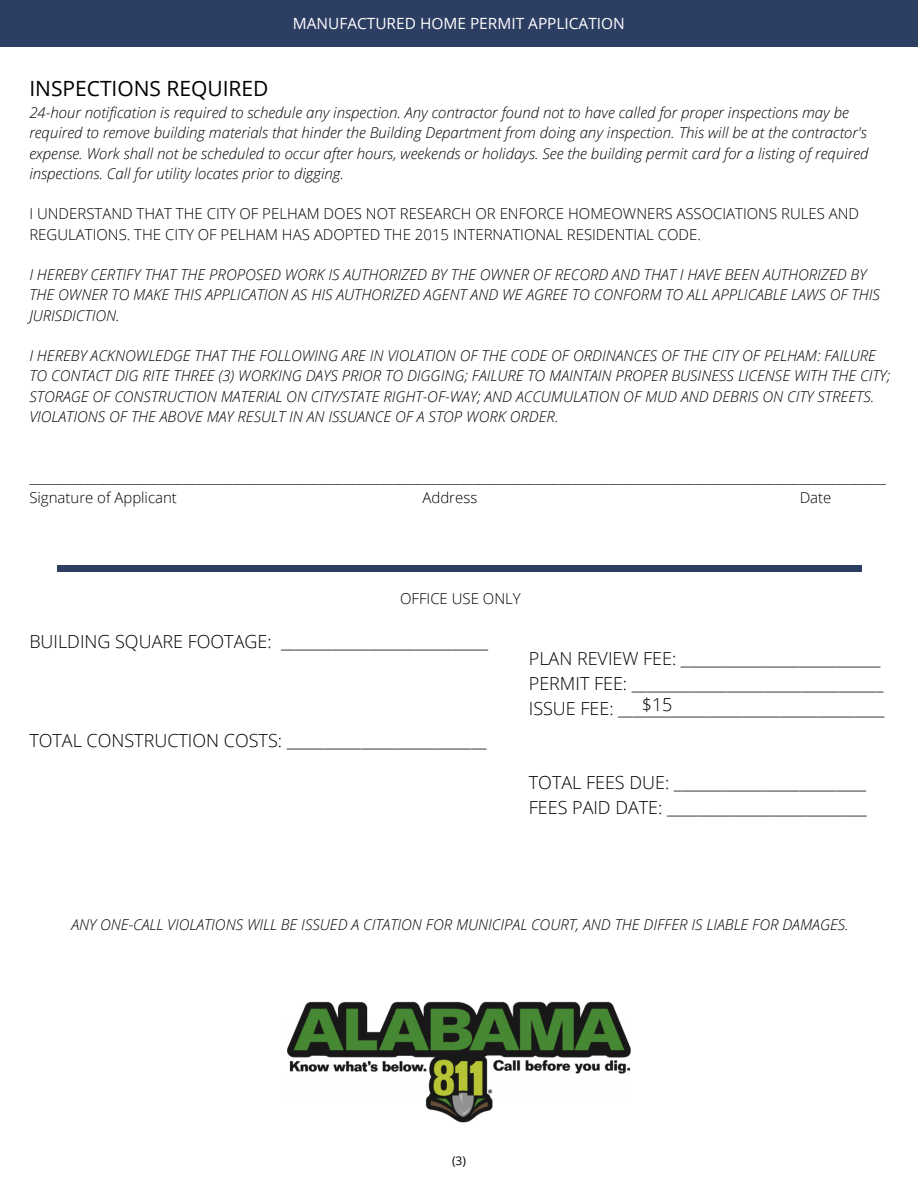
<style>
.page{position:relative;width:918px;height:1188px;background:#fff}
.page>*{position:absolute;margin:0;border:0;box-sizing:border-box;transform-origin:0 0}
.t1{font:21px "Open Sans";color:#000}
.t2{font:300 18px "Open Sans";color:#000}
.t3{font:15.45px "Open Sans";color:#fff}
.t4{font:italic 300 15px/20.2px "Open Sans";color:#000}
.t5{font:300 15px/20.2px "Open Sans";color:#000}
.t6{font:12px "Open Sans";color:#000}
</style>
<div class="page">
<div style="left:0;top:0;width:918px;height:46px;background:#2d3e63"></div>
<div style="left:57px;top:566px;width:804px;height:5px;background:#2d3e63"></div>
<img style="left:287px;top:1001px;width:344px;height:122px">
<p class="t3" style="left:293px;top:12px;width:334px">MANUFACTURED HOME PERMIT APPLICATION</p>
<p class="t1" style="left:29px;top:73px;width:241px">INSPECTIONS REQUIRED</p>
<p class="t4" style="left:29px;top:102px;width:841px">24-hour notification is required to schedule any inspection. Any contractor found not to have called for proper inspections may be required to remove building materials that hinder the Building Department from doing any inspection. This will be at the contractor's expense. Work shall not be scheduled to occur after hours, weekends or holidays. See the building permit card for a listing of required inspections. Call for utility locates prior to digging.</p>
<p class="t5" style="left:29px;top:203px;width:831px">I UNDERSTAND THAT THE CITY OF PELHAM DOES NOT RESEARCH OR ENFORCE HOMEOWNERS ASSOCIATIONS RULES AND<br>REGULATIONS. THE CITY OF PELHAM HAS ADOPTED THE 2015 INTERNATIONAL RESIDENTIAL CODE.</p>
<p class="t4" style="left:29px;top:264px;width:852px">I HEREBY CERTIFY THAT THE PROPOSED WORK IS AUTHORIZED BY THE OWNER OF RECORD AND THAT I HAVE BEEN AUTHORIZED BY<br>THE OWNER TO MAKE THIS APPLICATION AS HIS AUTHORIZED AGENT AND WE AGREE TO CONFORM TO ALL APPLICABLE LAWS OF THIS<br>JURISDICTION.</p>
<p class="t4" style="left:29px;top:345px;width:862px">I HEREBY ACKNOWLEDGE THAT THE FOLLOWING ARE IN VIOLATION OF THE CODE OF ORDINANCES OF THE CITY OF PELHAM: FAILURE TO CONTACT DIG RITE THREE (3) WORKING DAYS PRIOR TO DIGGING; FAILURE TO MAINTAIN PROPER BUSINESS LICENSE WITH THE CITY; STORAGE OF CONSTRUCTION MATERIAL ON CITY/STATE RIGHT-OF-WAY; AND ACCUMULATION OF MUD AND DEBRIS ON CITY STREETS.<br>VIOLATIONS OF THE ABOVE MAY RESULT IN AN ISSUANCE OF A STOP WORK ORDER.</p>
<p class="t5" style="left:29px;top:467px;width:858px">___________________________________________________________________________________________________________________________________________</p>
<p class="t5" style="left:29px;top:487px;width:149px">Signature of Applicant</p>
<p class="t5" style="left:422px;top:487px;width:56px">Address</p>
<p class="t5" style="left:800px;top:487px;width:33px">Date</p>
<p class="t5" style="left:400px;top:588px;width:122px">OFFICE USE ONLY</p>
<p class="t2" style="left:29px;top:629px;width:461px">BUILDING SQUARE FOOTAGE: ____________________________</p>
<p class="t2" style="left:29px;top:728px;width:459px">TOTAL CONSTRUCTION COSTS: ___________________________</p>
<p class="t2" style="left:529px;top:646px;width:353px">PLAN REVIEW FEE: ___________________________</p>
<p class="t2" style="left:529px;top:671px;width:356px">PERMIT FEE: __________________________________</p>
<p class="t2" style="left:529px;top:696px;width:357px">ISSUE FEE: ____________________________________</p>
<p class="t2" style="left:642px;top:692px;width:32px">$15</p>
<p class="t2" style="left:529px;top:770px;width:339px">TOTAL FEES DUE: __________________________</p>
<p class="t2" style="left:529px;top:795px;width:340px">FEES PAID DATE: ___________________________</p>
<p class="t4" style="left:71px;top:914px;width:779px">ANY ONE-CALL VIOLATIONS WILL BE ISSUED A CITATION FOR MUNICIPAL COURT, AND THE DIFFER IS LIABLE FOR DAMAGES.</p>
<p class="t6" style="left:452px;top:1152px;width:15px">(3)</p>
</div>
